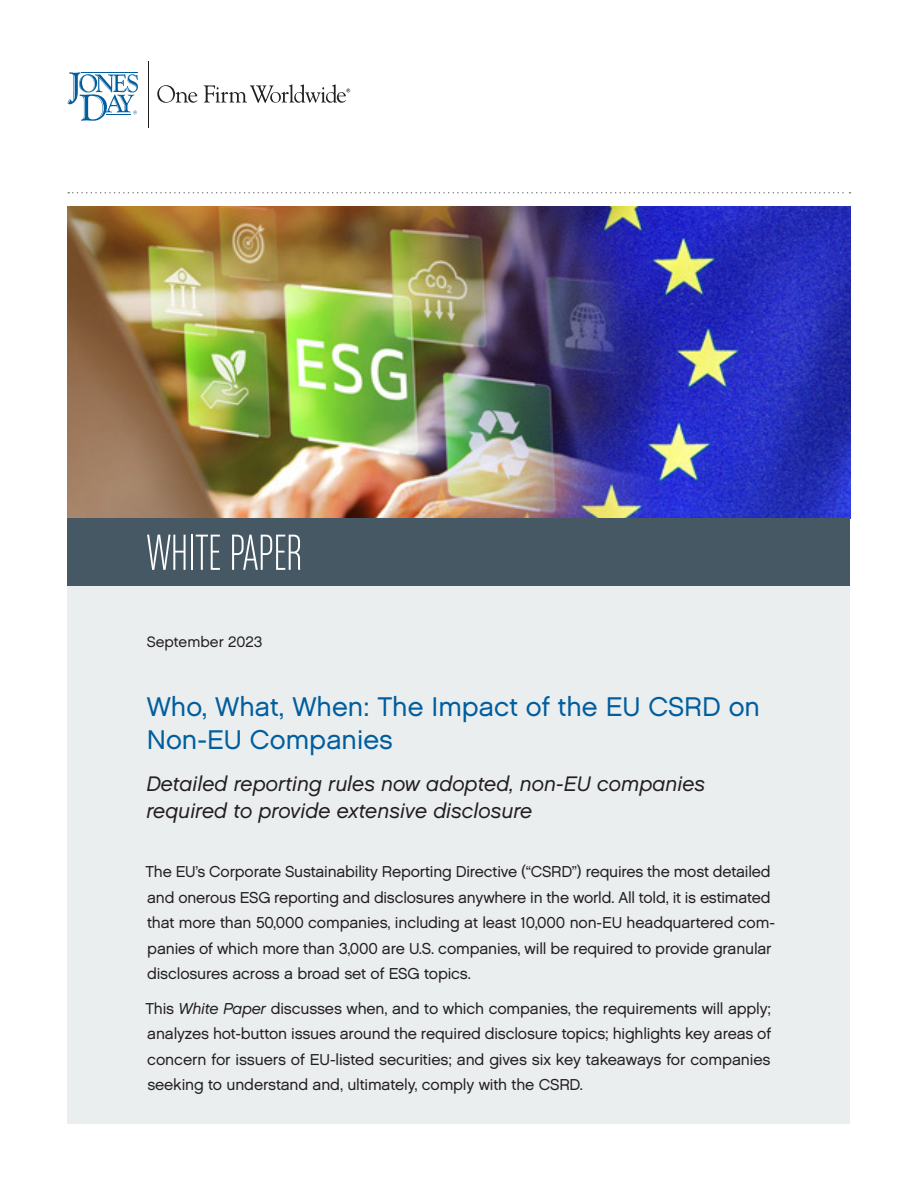
<style>
.page{position:relative;width:918px;height:1188px;background:#fff}
.page>*{position:absolute;margin:0;border:0;box-sizing:border-box;transform-origin:0 0}
.t1{font:54px "Chalet Comprime Milan Sixty";color:#fff}
.Main_Headline{font:27px/33px "Chalet London Nineteen Sixty";color:#005e9e}
.Sub_Headline{font:21px/27px "Chalet Oblique London";color:#231f20}
.Abstract_Body_Copy{font:15.75px/25.5px "Chalet London Nineteen Sixty";letter-spacing:-.01em;color:#231f20}
.t2{font:15px "Chalet London Nineteen Sixty";color:#231f20}
.s1{font-family:"Chalet Oblique London"}
</style>
<div class="page">
<hr style="left:148px;top:61px;width:1px;height:66px;background:#231f20">
<svg style="left:157px;top:85px;width:40px;height:18px"></svg>
<svg style="left:204px;top:84px;width:146px;height:19px"></svg>
<svg style="left:68px;top:72px;width:70px;height:49px"></svg>
<svg style="left:68px;top:192px;width:782px;height:2px"></svg>
<div style="left:68px;top:519px;width:782px;height:605px;background:#ebeeee"></div>
<img style="left:67px;top:207px;width:783px;height:311px">
<div style="left:68px;top:519px;width:782px;height:67px;background:#475865"></div>
<h1 class="t1" style="left:147px;top:523px;width:156px">WHITE PAPER</h1>
<p class="t2" style="left:147px;top:633px;width:117px">September 2023</p>
<p class="Main_Headline" style="left:147px;top:690px;width:615px">Who, What, When: The Impact of the EU CSRD on<br>Non-EU Companies</p>
<p class="Sub_Headline" style="left:147px;top:770px;width:560px">Detailed reporting rules now adopted, non-EU companies required to provide extensive disclosure</p>
<p class="Abstract_Body_Copy" style="left:145px;top:859px;width:631px">The EU’s Corporate Sustainability Reporting Directive (“CSRD”) requires the most detailed and onerous ESG reporting and disclosures anywhere in the world. All told, it is estimated that more than 50,000 companies, including at least 10,000 non-EU headquartered com&shy;panies of which more than 3,000 are U.S. companies, will be required to provide granular disclosures across a broad set of ESG topics.</p>
<p class="Abstract_Body_Copy" style="left:145px;top:996px;width:627px;text-align:justify">This <span class="s1">White Paper</span> discusses when, and to which companies, the requirements will apply; analyzes hot-button issues around the required disclosure topics; highlights key areas of concern for issuers of EU-listed securities; and gives six key takeaways for companies seeking to understand and, ultimately, comply with the CSRD.</p>
</div>
